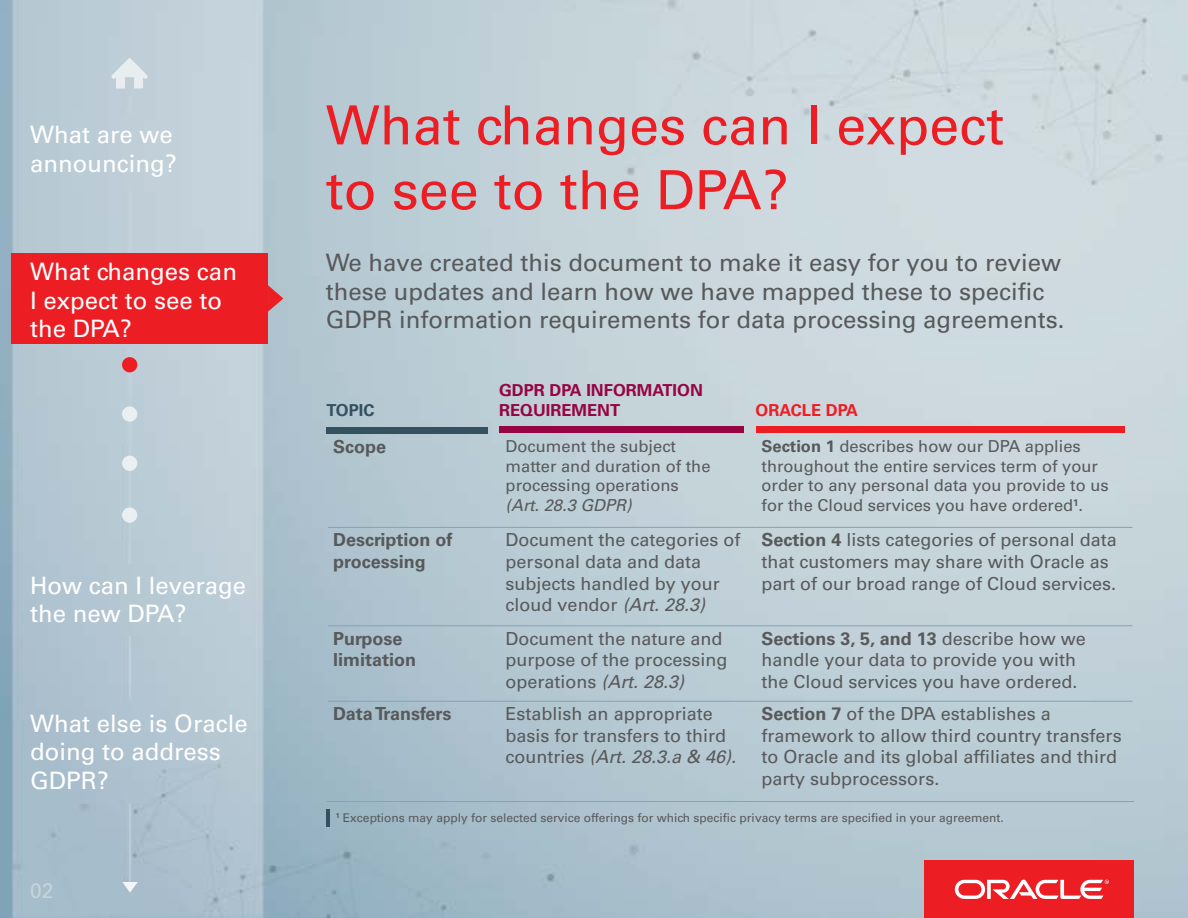
<style>
.page{position:relative;width:1188px;height:918px;background:#fff}
.page>*{position:absolute;margin:0;border:0;box-sizing:border-box;transform-origin:0 0}
.t1{font:54px "Univers LT Std";color:#ed1d24}
.t2{font:24px/28.8px "Univers LT Std";color:#58595b}
.t3{font:24px "Univers LT Std";color:#fff}
.t4{font:21px "Univers LT Std";color:#c5d5d9}
.t5{font:18px "Univers LT Std";color:#58595b}
.t6{font:700 18px "Univers LT Std";color:#58595b}
.t7{font:italic 18px "Univers LT Std";color:#58595b}
.t8{font:16.5px/19.8px "Univers LT Std";color:#58595b}
.t9{font:700 16.5px/19.8px "Univers LT Std";color:#970444}
.t10{font:700 16.5px "Univers LT Std";color:#ed1d24}
.t11{font:700 16.5px "Univers LT Std";color:#345160}
.t12{font:12px "Univers LT Std";color:#58595b}
.s1{font-style:italic}
.s2{font-weight:700}
.s3{font-weight:400}
.s4{font-style:normal}
</style>
<div class="page">
<img style="left:0;top:0;width:1188px;height:918px">
<hr style="left:327px;top:809px;width:3px;height:17px;background:#345160">
<hr style="left:327px;top:801px;width:173px;height:1px;background:#80a4b8">
<hr style="left:500px;top:801px;width:256px;height:1px;background:#80a4b8">
<hr style="left:756px;top:801px;width:378px;height:1px;background:#80a4b8">
<hr style="left:328px;top:701px;width:172px;height:1px;background:#80a4b8">
<hr style="left:500px;top:701px;width:256px;height:1px;background:#80a4b8">
<hr style="left:756px;top:701px;width:376px;height:1px;background:#80a4b8">
<hr style="left:328px;top:625px;width:172px;height:1px;background:#80a4b8">
<hr style="left:500px;top:625px;width:256px;height:1px;background:#80a4b8">
<hr style="left:756px;top:625px;width:376px;height:1px;background:#80a4b8">
<hr style="left:328px;top:527px;width:172px;height:1px;background:#80a4b8">
<hr style="left:500px;top:527px;width:256px;height:1px;background:#80a4b8">
<hr style="left:756px;top:527px;width:376px;height:1px;background:#80a4b8">
<div style="left:756px;top:427px;width:369px;height:6px;background:#ed1d24"></div>
<div style="left:500px;top:427px;width:244px;height:6px;background:#970444"></div>
<div style="left:326px;top:427px;width:162px;height:6px;background:#345160"></div>
<svg style="left:111px;top:58px;width:37px;height:31px"></svg>
<div style="left:12px;top:254px;width:256px;height:90px;background:#ed1d24"></div>
<svg style="left:268px;top:285px;width:15px;height:27px"></svg>
<div style="left:122px;top:357px;width:15px;height:15px;background:#ed1d24;border-radius:50%"></div>
<div style="left:122px;top:406px;width:15px;height:16px;background:#eaeff2;border-radius:50%"></div>
<div style="left:122px;top:456px;width:15px;height:15px;background:#eaeff2;border-radius:50%"></div>
<svg style="left:122px;top:507px;width:15px;height:16px"></svg>
<div style="left:925px;top:861px;width:209px;height:57px;background:#ed1d24"></div>
<svg style="left:955px;top:880px;width:154px;height:19px"></svg>
<svg style="left:122px;top:882px;width:16px;height:10px"></svg>
<p class="t3" style="left:30px;top:121px;width:144px">What are we</p>
<p class="t3" style="left:30px;top:149px;width:148px">announcing?</p>
<p class="t3" style="left:30px;top:257px;width:208px">What changes can</p>
<p class="t3" style="left:30px;top:315px;width:103px">the DPA?</p>
<p class="t3" style="left:30px;top:286px;width:194px">I expect to see to</p>
<p class="t1" style="left:326px;top:93px;width:680px">What changes can I expect</p>
<p class="t1" style="left:326px;top:158px;width:464px">to see to the DPA?</p>
<p class="t2" style="left:326px;top:248px;width:740px">We have created this document to make it easy for you to review these updates and learn how we have mapped these to specifc<br>GDPR information requirements for data processing agreements.</p>
<p class="t11" style="left:327px;top:400px;width:49px">TOPIC</p>
<p class="t9" style="left:499px;top:381px;width:205px">GDPR DPA INFORMATION<br>REQUIREMENT</p>
<p class="t10" style="left:756px;top:400px;width:104px">ORACLE DPA</p>
<p class="t6" style="left:333px;top:436px;width:55px">Scope</p>
<p class="t8" style="left:506px;top:436px;width:206px">Document the subject matter and duration of the processing operations <span class="s1">(Art. 28.3 GDPR)</span></p>
<p class="t8" style="left:762px;top:436px;width:349px"><span class="s2">Section 1</span> describes how our DPA applies throughout the entire services term of your order to any personal data you provide to us for the Cloud services you have ordered<sup>1</sup> .</p>
<p class="t6" style="left:333px;top:530px;width:121px">Description of</p>
<p class="t5" style="left:506px;top:529px;width:613px">Document the categories of <span class="s2">Section 4</span> lists categories of personal data</p>
<p class="t6" style="left:333px;top:551px;width:94px">processing</p>
<p class="t5" style="left:506px;top:551px;width:197px">personal data and data</p>
<p class="t5" style="left:762px;top:551px;width:349px">that customers may share with Oracle as</p>
<p class="t3" style="left:30px;top:571px;width:218px">How can I leverage</p>
<p class="t5" style="left:506px;top:573px;width:216px">subjects handled by your</p>
<p class="t5" style="left:762px;top:573px;width:356px">part of our broad range of Cloud services.</p>
<p class="t5" style="left:506px;top:594px;width:201px">cloud vendor <span class="s1">(Art. 28.3)</span></p>
<p class="t3" style="left:30px;top:600px;width:158px">the new DPA?</p>
<p class="t6" style="left:333px;top:628px;width:71px">Purpose</p>
<p class="t5" style="left:506px;top:628px;width:219px">Document the nature and</p>
<p class="t6" style="left:762px;top:628px;width:326px">Sections 3, 5, and 13 <span class="s3">describe how we</span></p>
<p class="t6" style="left:333px;top:650px;width:85px">limitation</p>
<p class="t5" style="left:506px;top:649px;width:224px">purpose of the processing</p>
<p class="t5" style="left:762px;top:649px;width:316px">handle your data to provide you with</p>
<p class="t5" style="left:506px;top:671px;width:180px">operations <span class="s1">(Art. 28.3)</span></p>
<p class="t5" style="left:762px;top:671px;width:318px">the Cloud services you have ordered.</p>
<p class="t3" style="left:30px;top:709px;width:219px">What else is Oracle</p>
<p class="t6" style="left:333px;top:703px;width:120px">Data Transfers</p>
<p class="t5" style="left:506px;top:703px;width:209px">Establish an appropriate</p>
<p class="t5" style="left:762px;top:703px;width:291px"><span class="s2">Section 7</span> of the DPA establishes a</p>
<p class="t5" style="left:506px;top:725px;width:222px">basis for transfers to third</p>
<p class="t5" style="left:762px;top:725px;width:362px">framework to allow third country transfers</p>
<p class="t3" style="left:30px;top:738px;width:192px">doing to address</p>
<p class="t7" style="left:506px;top:746px;width:232px"><span class="s4">countries</span> (Art. 28.3.a &amp; 46).</p>
<p class="t5" style="left:762px;top:746px;width:357px">to Oracle and its global affliates and third</p>
<p class="t3" style="left:30px;top:766px;width:80px">GDPR?</p>
<p class="t5" style="left:762px;top:768px;width:179px">party subprocessors.</p>
<p class="t12" style="left:336px;top:811px;width:670px"><sup>1</sup> Exceptions may apply for selected service offerings for which specifc privacy terms are specifed in your agreement.</p>
<p class="t4" style="left:30px;top:878px;width:25px">02</p>
</div>
